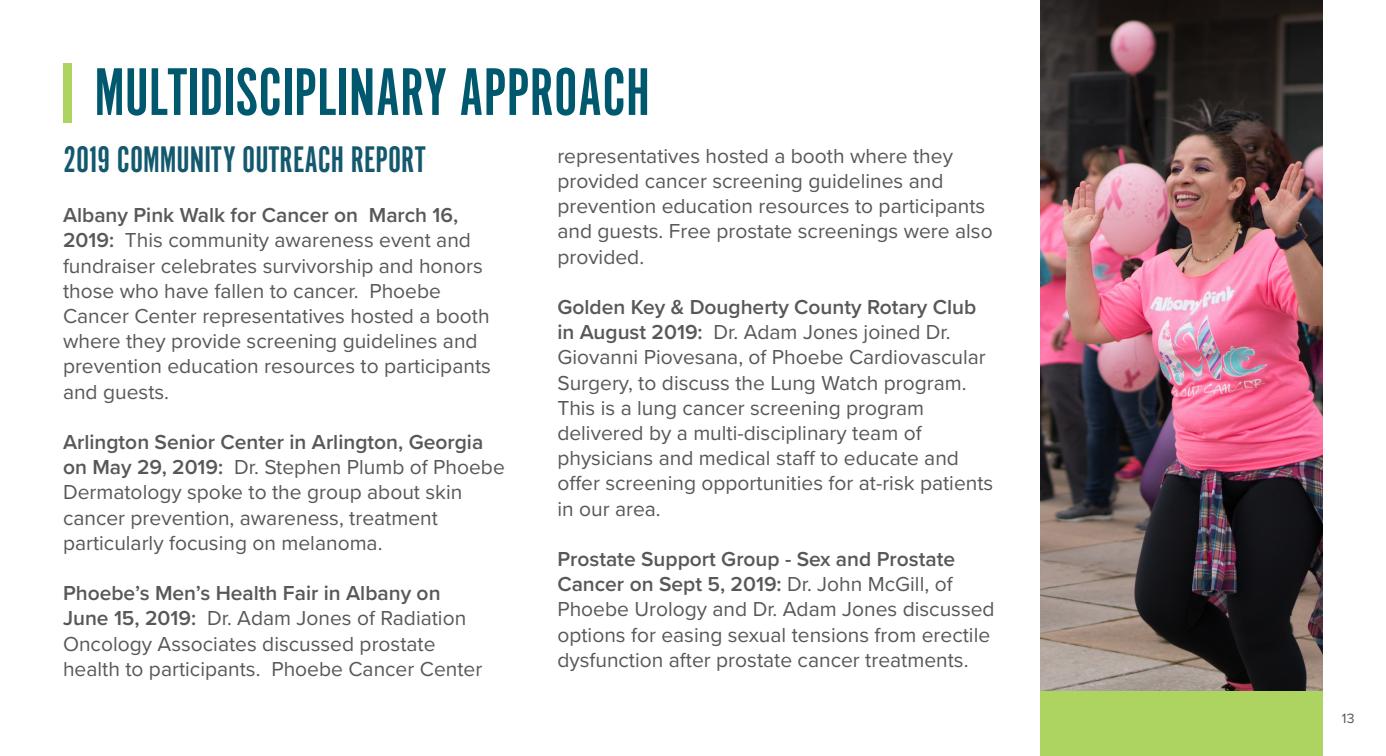
<style>
.page{position:relative;width:1386px;height:756px;background:#fff}
.page>*{position:absolute;margin:0;border:0;box-sizing:border-box;transform-origin:0 0}
.t1{font:70px "Alternate Got No 1 D";color:#00586f}
.t2{font:38.5px "Alternate Got No 1 D";color:#14586e}
.t3{font:21px/25.2px "Proxima Nova";color:#57585a}
.t4{font:14px "Proxima Nova";color:#57585a}
.s1{font-weight:600}
</style>
<div class="page">
<img style="left:1040px;top:0;width:283px;height:692px">
<div style="left:63px;top:63px;width:9px;height:59px;background:#add461"></div>
<div style="left:1040px;top:692px;width:283px;height:64px;background:#add461"></div>
<p class="t1" style="left:94px;top:57px;width:557px">MULTIDISCIPLINARY APPROACH</p>
<p class="t2" style="left:63px;top:140px;width:364px">2019 COMMUNITY OUTREACH REPORT</p>
<p class="t3" style="left:63px;top:202px;width:429px"><span class="s1">Albany Pink Walk for Cancer on March 16, 2019:</span> This community awareness event and fundraiser celebrates survivorship and honors those who have fallen to cancer. Phoebe Cancer Center representatives hosted a booth where they provide screening guidelines and prevention education resources to participants and guests.</p>
<p class="t3" style="left:63px;top:429px;width:443px"><span class="s1">Arlington Senior Center in Arlington, Georgia on May 29, 2019:</span> Dr. Stephen Plumb of Phoebe Dermatology spoke to the group about skin cancer prevention, awareness, treatment particularly focusing on melanoma.</p>
<p class="t3" style="left:63px;top:580px;width:421px"><span class="s1">Phoebe’s Men’s Health Fair in Albany on June 15, 2019:</span> Dr. Adam Jones of Radiation Oncology Associates discussed prostate health to participants. Phoebe Cancer Center</p>
<p class="t3" style="left:557px;top:142px;width:437px">representatives hosted a booth where they provided cancer screening guidelines and prevention education resources to participants and guests. Free prostate screenings were also provided.</p>
<p class="t3" style="left:557px;top:293px;width:437px"><span class="s1">Golden Key &amp; Dougherty County Rotary Club in August 2019:</span> Dr. Adam Jones joined Dr.<br>Giovanni Piovesana, of Phoebe Cardiovascular Surgery, to discuss the Lung Watch program.<br>This is a lung cancer screening program delivered by a multi-disciplinary team of physicians and medical staff to educate and offer screening opportunities for at-risk patients in our area.</p>
<p class="t3" style="left:557px;top:545px;width:439px"><span class="s1">Prostate Support Group - Sex and Prostate Cancer on Sept 5, 2019:</span> Dr. John McGill, of Phoebe Urology and Dr. Adam Jones discussed options for easing sexual tensions from erectile dysfunction after prostate cancer treatments.</p>
<p class="t4" style="left:1342px;top:708px;width:14px">13</p>
</div>
